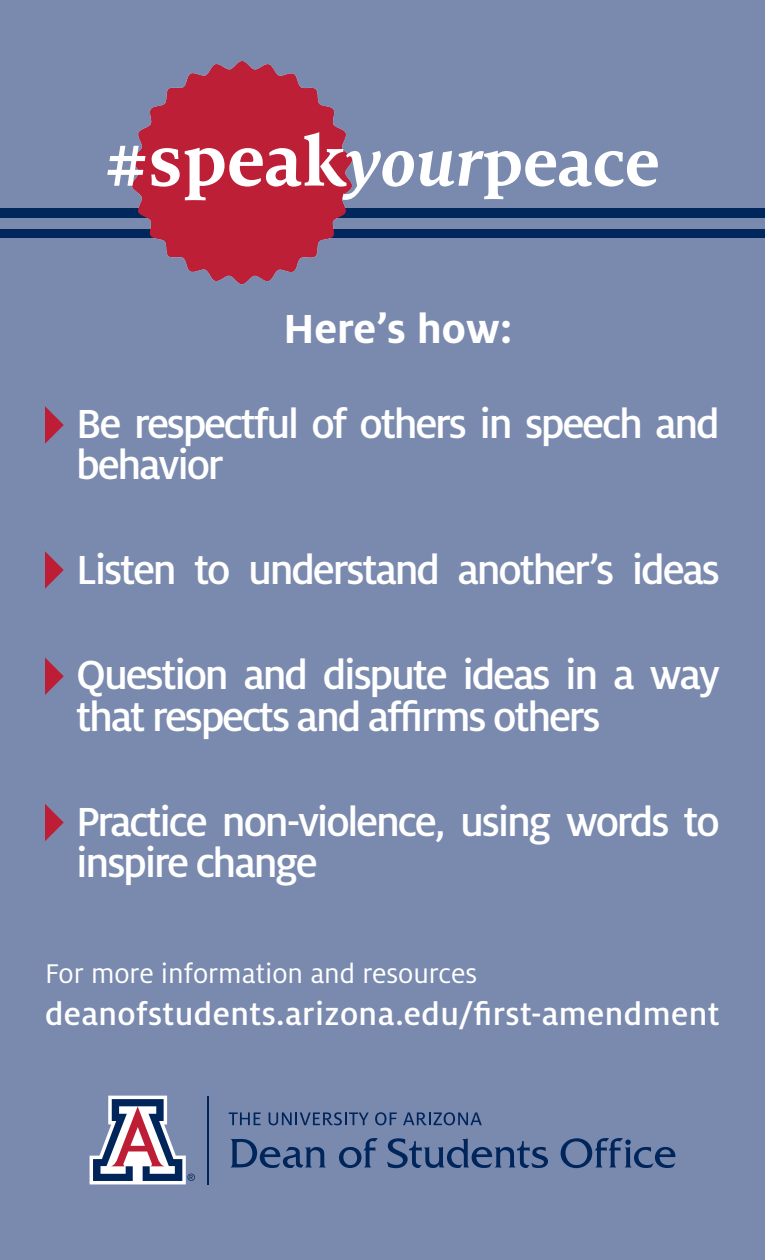
<style>
.page{position:relative;width:765px;height:1260px;background:#7a8aaf}
.page>*{position:absolute;margin:0;border:0;box-sizing:border-box;transform-origin:0 0}
.t1{font:500 45px/41.2px "Milo OT";letter-spacing:-.05em;color:#fff}
.t2{font:700 45px "Milo OT";color:#fff}
.t3{font:500 35px "Milo OT";letter-spacing:.01em;color:#fff}
.t4{font:30px "Milo OT";color:#fff}
</style>
<div class="page">
<img style="left:0;top:61px;width:765px;height:224px">
<img style="left:0;top:209px;width:765px;height:8px">
<img style="left:0;top:229px;width:765px;height:8px">
<svg style="left:90px;top:1096px;width:105px;height:88px"></svg>
<hr style="left:207px;top:1096px;width:2px;height:88px;background:#00255b">
<svg style="left:229px;top:1112px;width:32px;height:13px"></svg>
<svg style="left:269px;top:1112px;width:100px;height:13px"></svg>
<svg style="left:375px;top:1112px;width:22px;height:13px"></svg>
<svg style="left:403px;top:1112px;width:79px;height:13px"></svg>
<svg style="left:230px;top:1139px;width:96px;height:29px"></svg>
<svg style="left:339px;top:1138px;width:39px;height:30px"></svg>
<svg style="left:387px;top:1138px;width:161px;height:30px"></svg>
<svg style="left:561px;top:1138px;width:114px;height:30px"></svg>
<svg style="left:45px;top:406px;width:19px;height:38px"></svg>
<svg style="left:45px;top:551px;width:19px;height:38px"></svg>
<svg style="left:45px;top:657px;width:19px;height:38px"></svg>
<svg style="left:45px;top:804px;width:19px;height:37px"></svg>
<p class="t2" style="left:283px;top:303px;width:231px">Here’s how:</p>
<p class="t1" style="left:76px;top:404px;width:645px">Be respectful of others in speech and behavior</p>
<p class="t1" style="left:76px;top:550px;width:645px">Listen to understand another’s ideas</p>
<p class="t1" style="left:76px;top:655px;width:645px">Question and dispute ideas in a way that respects and affirms others</p>
<p class="t1" style="left:76px;top:801px;width:645px">Practice non-violence, using words to inspire change</p>
<p class="t4" style="left:45px;top:957px;width:434px">For more information and resources</p>
<p class="t3" style="left:45px;top:994px;width:676px">deanofstudents.arizona.edu/first-amendment</p>
</div>
